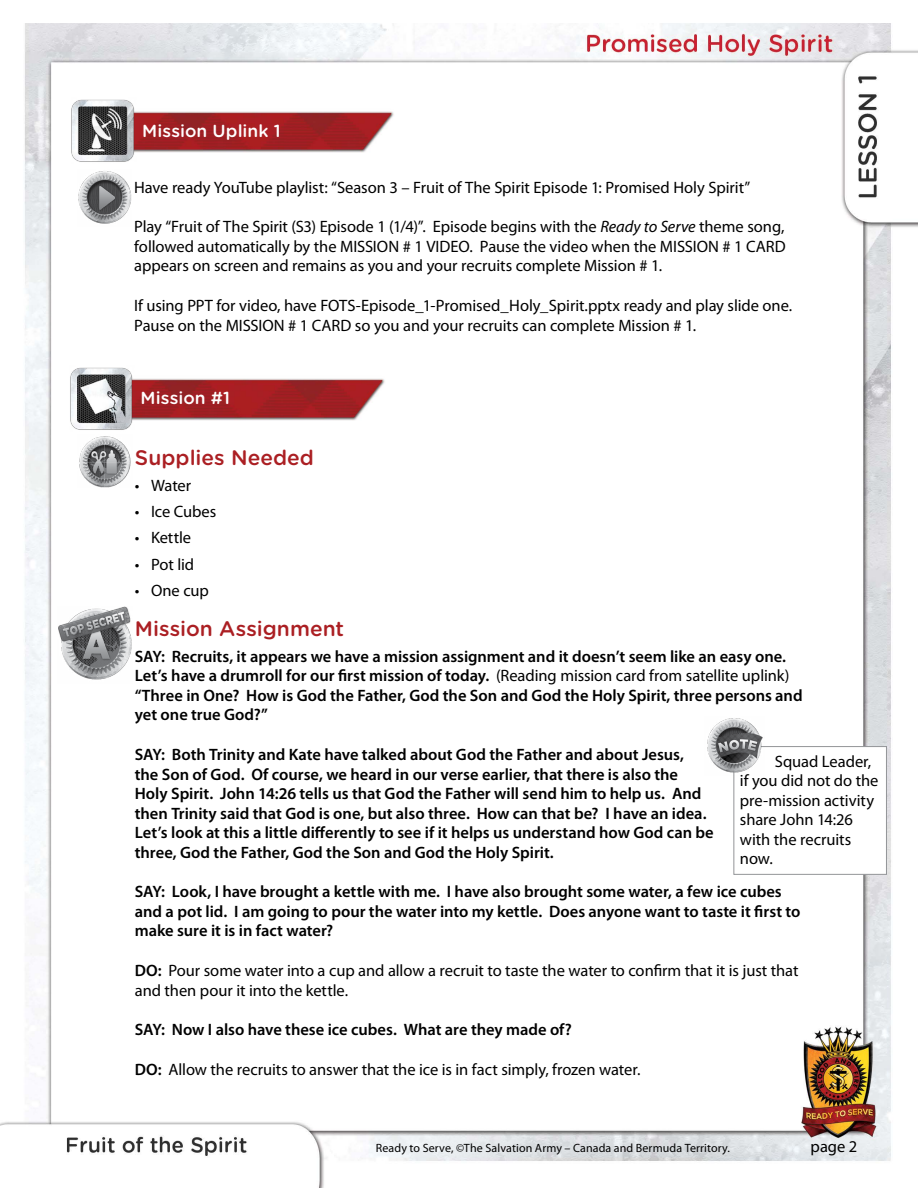
<style>
.page{position:relative;width:918px;height:1188px;background:#fff}
.page>*{position:absolute;margin:0;border:0;box-sizing:border-box;transform-origin:0 0}
.t1{font:500 21px "Gotham Rounded";color:#ab1f23}
.t2{font:500 17.4px "Gotham Rounded";letter-spacing:.005em;color:#fff}
.t3{font:600 16.5px/19.5px "Myriad Pro";color:#000}
.t4{font:16.5px/19.5px "Myriad Pro";letter-spacing:-.005em;color:#000}
.t5{font:12px "Myriad Pro";letter-spacing:.01em;color:#000}
.s1{font-style:italic}
.s2{font-weight:400}
.s3{font-weight:600}
</style>
<div class="page">
<img style="left:0;top:23px;width:918px;height:1165px">
<img style="left:135px;top:376px;width:250px;height:45px">
<img style="left:70px;top:365px;width:65px;height:66px">
<img style="left:78px;top:435px;width:54px;height:53px">
<img style="left:58px;top:606px;width:74px;height:77px">
<div style="left:733px;top:746px;width:154px;height:129px;background:#fff;border:1px solid #939598"></div>
<img style="left:704px;top:717px;width:61px;height:59px">
<img style="left:136px;top:108px;width:258px;height:45px">
<img style="left:71px;top:98px;width:65px;height:66px">
<img style="left:78px;top:170px;width:54px;height:56px">
<p class="t2" style="left:142px;top:118px;width:140px">Mission Uplink 1</p>
<p class="t4" style="left:134px;top:177px;width:618px">Have ready YouTube playlist: “Season 3 – Fruit of The Spirit Episode 1: Promised Holy Spirit”</p>
<p class="t4" style="left:134px;top:217px;width:653px;text-align:justify">Play “Fruit of The Spirit (S3) Episode 1 (1/4)”. Episode begins with the <span class="s1">Ready to Serve</span> theme song, followed automatically by the MISSION # 1 VIDEO. Pause the video when the MISSION # 1 CARD appears on screen and remains as you and your recruits complete Mission # 1.</p>
<p class="t4" style="left:134px;top:296px;width:660px">If using PPT for video, have FOTS-Episode_1-Promised_Holy_Spirit.pptx ready and play slide one.<br>Pause on the MISSION # 1 CARD so you and your recruits can complete Mission # 1.</p>
<p class="t2" style="left:141px;top:386px;width:91px">Mission #1</p>
<p class="t1" style="left:135px;top:442px;width:181px">Supplies Needed</p>
<p class="t4" style="left:135px;top:475px;width:58px">• Water</p>
<p class="t4" style="left:135px;top:502px;width:83px">• Ice Cubes</p>
<p class="t4" style="left:135px;top:528px;width:58px">• Kettle</p>
<p class="t4" style="left:135px;top:554px;width:61px">• Pot lid</p>
<p class="t4" style="left:135px;top:580px;width:76px">• One cup</p>
<p class="t1" style="left:135px;top:613px;width:211px">Mission Assignment</p>
<p class="t3" style="left:135px;top:646px;width:669px">SAY: Recruits, it appears we have a mission assignment and it doesn’t seem like an easy one.<br>Let’s have a drumroll for our first mission of today. <span class="s2">(Reading mission card from satellite uplink) </span>“Three in One? How is God the Father, God the Son and God the Holy Spirit, three persons and yet one true God?”</p>
<p class="t3" style="left:135px;top:744px;width:580px">SAY: Both Trinity and Kate have talked about God the Father and about Jesus,<br>the Son of God. Of course, we heard in our verse earlier, that there is also the Holy Spirit. John 14:26 tells us that God the Father will send him to help us. And then Trinity said that God is one, but also three. How can that be? I have an idea.<br>Let’s look at this a little differently to see if it helps us understand how God can be three, God the Father, God the Son and God the Holy Spirit.</p>
<p class="t3" style="left:135px;top:882px;width:667px">SAY: Look, I have brought a kettle with me. I have also brought some water, a few ice cubes and a pot lid. I am going to pour the water into my kettle. Does anyone want to taste it first to make sure it is in fact water?</p>
<p class="t4" style="left:135px;top:961px;width:665px"><span class="s3">DO:</span> Pour some water into a cup and allow a recruit to taste the water to confirm that it is just that and then pour it into the kettle.</p>
<p class="t3" style="left:135px;top:1020px;width:439px">SAY: Now I also have these ice cubes. What are they made of?</p>
<p class="t4" style="left:135px;top:1060px;width:507px"><span class="s3">DO:</span> Allow the recruits to answer that the ice is in fact simply, frozen water.</p>
<p class="t4" style="left:740px;top:751px;width:140px;text-indent:35px">Squad Leader, if you did not do the pre-mission activity share John 14:26 with the recruits now.</p>
<p class="t5" style="left:376px;top:1141px;width:356px">Ready to Serve, ©The Salvation Army – Canada and Bermuda Territory.</p>
<p class="t4" style="left:811px;top:1136px;width:48px">page 2</p>
</div>
